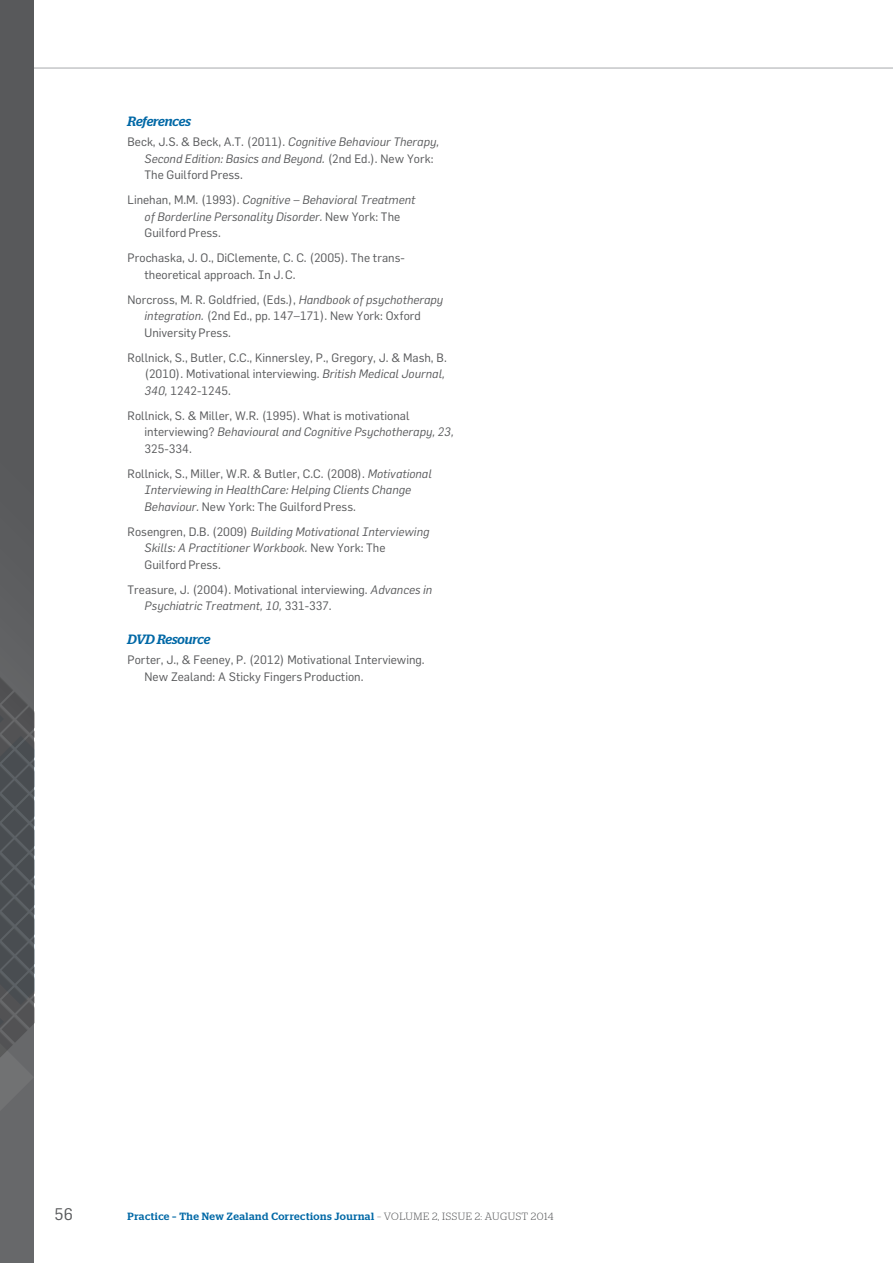
<style>
.page{position:relative;width:893px;height:1263px;background:#fff}
.page>*{position:absolute;margin:0;border:0;box-sizing:border-box;transform-origin:0 0}
.t1{font:16.5px "Flama Maori";color:#58595b}
.t2{font:italic 500 13.5px "Stag";letter-spacing:-.005em;color:#0068a6}
.t3{font:12px/16.5px "Flama Maori";color:#58595b}
.t4{font:italic 12px/16.5px "Flama Maori";color:#58595b}
.t5{font:500 10.5px "Stag";letter-spacing:.05em;color:#0068a6}
.s1{font-style:italic}
.s2{font-style:normal}
.s3{font-weight:300;color:#58595b}
</style>
<div class="page">
<hr style="left:0;top:68px;width:893px;height:1px;background:#a7a9ac">
<div style="left:0;top:0;width:34px;height:1263px;background:#58595b"></div>
<svg style="left:0;top:655px;width:34px;height:608px"></svg>
<p class="t2" style="left:128px;top:113px;width:65px">References</p>
<p class="t3" style="left:145px;top:134px;width:296px;text-indent:-17px">Beck, J.S. &amp; Beck, A.T. (2011). <span class="s1">Cognitive Behaviour Therapy,<br>Second Edition: Basics and Beyond.</span> (2nd Ed.). New York:<br>The GuilfordPress.</p>
<p class="t4" style="left:145px;top:192px;width:273px;text-indent:-17px"><span class="s2">Linehan, M.M. (1993).</span> Cognitive – Behavioral Treatment of Borderline Personality Disorder. <span class="s2">New York: The<br>GuilfordPress.</span></p>
<p class="t3" style="left:145px;top:250px;width:262px;text-indent:-17px">Prochaska, J. O., DiClemente, C. C. (2005). The trans&shy;theoretical approach. In J.C.</p>
<p class="t3" style="left:145px;top:291px;width:300px;text-indent:-17px">Norcross, M. R. Goldfried, (Eds.), <span class="s1">Handbook of psychotherapy integration.</span> (2nd Ed., pp. 147–171). New York: Oxford<br>UniversityPress.</p>
<p class="t3" style="left:145px;top:349px;width:304px;text-indent:-17px">Rollnick, S., Butler, C.C., Kinnersley, P., Gregory, J. &amp; Mash, B. (2010). Motivational interviewing. <span class="s1">British Medical Journal,<br>340,</span> 1242-1245.</p>
<p class="t3" style="left:145px;top:407px;width:311px;text-indent:-17px">Rollnick, S. &amp; Miller, W.R. (1995). What is motivational interviewing? <span class="s1">Behavioural and Cognitive Psychotherapy, 23,<br></span>325-334.</p>
<p class="t3" style="left:145px;top:465px;width:289px;text-indent:-17px">Rollnick, S., Miller, W.R. &amp; Butler, C.C. (2008). <span class="s1">Motivational<br>Interviewing in HealthCare: Helping Clients Change<br>Behaviour.</span> New York: The GuilfordPress.</p>
<p class="t4" style="left:145px;top:523px;width:286px;text-indent:-17px"><span class="s2">Rosengren, D.B. (2009)</span> Building Motivational Interviewing<br>Skills: A Practitioner Workbook. <span class="s2">New York: The<br>GuilfordPress.</span></p>
<p class="t3" style="left:145px;top:581px;width:289px;text-indent:-17px">Treasure, J. (2004). Motivational interviewing. <span class="s1">Advances in<br>Psychiatric Treatment, 10,</span> 331-337.</p>
<p class="t2" style="left:128px;top:631px;width:84px">DVD Resource</p>
<p class="t3" style="left:145px;top:652px;width:282px;text-indent:-17px">Porter, J., &amp; Feeney, P. (2012) Motivational Interviewing.<br>New Zealand: A Sticky FingersProduction.</p>
<h1 class="t1" style="left:55px;top:1204px;width:20px">56</h1>
<p class="t5" style="left:128px;top:1210px;width:427px">Practice – The New Zealand Corrections Journal <span class="s3">– VOLUME 2, ISSUE 2: AUGUST 2014</span></p>
</div>
